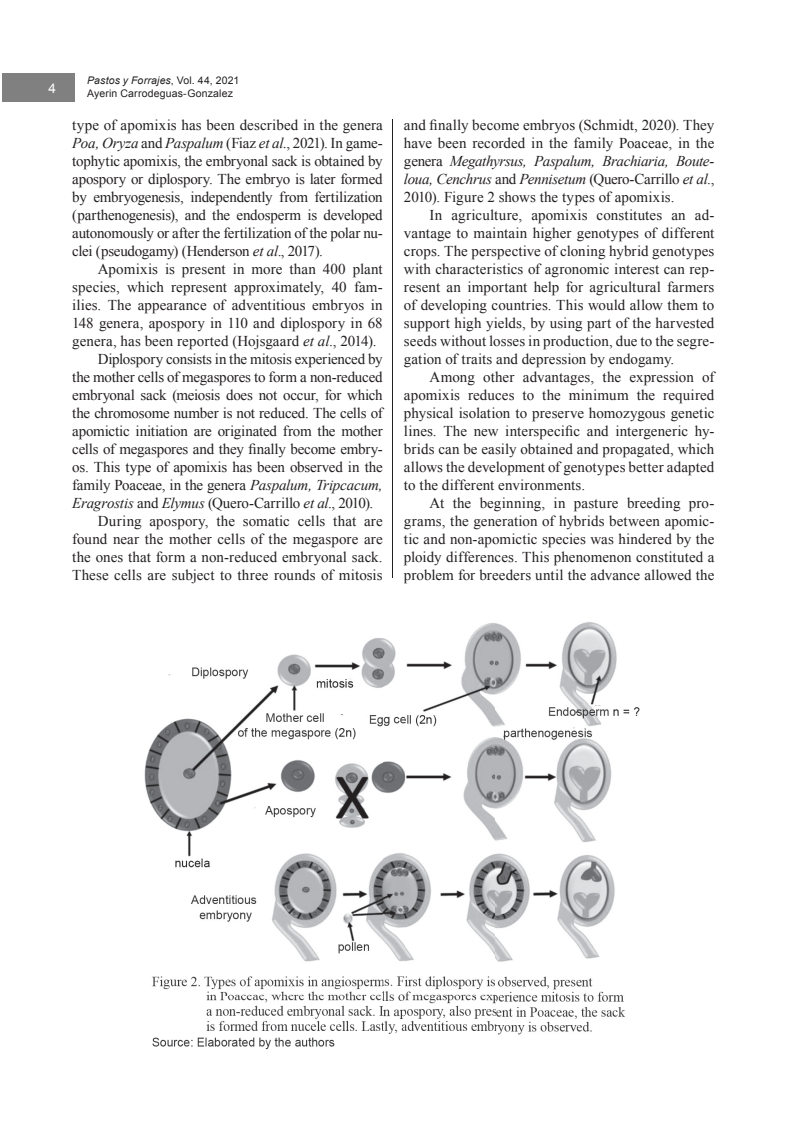
<style>
.page{position:relative;width:808px;height:1123px;background:#fff}
.page>*{position:absolute;margin:0;border:0;box-sizing:border-box;transform-origin:0 0}
.t1{font:15px/18px "Times New Roman";color:#231f20;text-align:justify}
.t2{font:13.5px "Arial";color:#fff}
.t3{font:10.5px/13.5px "Arial";letter-spacing:.015em;color:#231f20}
.s1{font-style:italic}
</style>
<div class="page">
<div style="left:2px;top:73px;width:72px;height:28px;background:#7f807f"></div>
<hr style="left:392px;top:119px;width:1px;height:931px;background:#231f20">
<div style="left:383px;top:578px;width:21px;height:472px;background:#fff"></div>
<img style="left:144px;top:622px;width:496px;height:427px">
<img style="left:383px;top:622px;width:21px;height:427px">
<p class="t2" style="left:48px;top:80px;width:9px">4</p>
<p class="t3" style="left:87px;top:74px;width:154px"><span class="s1">Pastos y Forrajes</span>, Vol. 44, 2021<br>Ayerin Carrodeguas-Gonzalez</p>
<p class="t1" style="left:72px;top:115px;width:312px">type of apomixis has been described in the genera <span class="s1">Poa, Oryza</span> and <span class="s1">Paspalum</span> (Fiaz <span class="s1">et al.</span>, 2021). In game&shy;tophytic apomixis, the embryonal sack is obtained by apospory or diplospory. The embryo is later formed by embryogenesis, independently from fertilization (parthenogenesis), and the endosperm is developed autonomously or after the fertilization of the polar nu&shy;clei (pseudogamy) (Henderson <span class="s1">et al</span>., 2017).</p>
<p class="t1" style="left:98px;top:259px;width:286px">Apomixis is present in more than 400 plant</p>
<p class="t1" style="left:72px;top:277px;width:312px">species, which represent approximately, 40 fam-</p>
<p class="t1" style="left:72px;top:295px;width:312px">ilies. The appearance of adventitious embryos in</p>
<p class="t1" style="left:72px;top:313px;width:312px">148 genera, apospory in 110 and diplospory in 68</p>
<p class="t1" style="left:72px;top:331px;width:306px">genera, has been reported (Hojsgaard <span class="s1">et al</span>., 2014).</p>
<p class="t1" style="left:98px;top:349px;width:286px">Diplospory consists in the mitosis experienced by</p>
<p class="t1" style="left:72px;top:367px;width:312px">the mother cells of megaspores to form a non-reduced</p>
<p class="t1" style="left:72px;top:385px;width:312px">embryonal sack (meiosis does not occur, for which</p>
<p class="t1" style="left:72px;top:403px;width:312px">the chromosome number is not reduced. The cells of</p>
<p class="t1" style="left:72px;top:421px;width:312px">apomictic initiation are originated from the mother</p>
<p class="t1" style="left:72px;top:439px;width:312px">cells of megaspores and they finally become embry-</p>
<p class="t1" style="left:72px;top:457px;width:312px">os. This type of apomixis has been observed in the</p>
<p class="t1" style="left:72px;top:475px;width:312px">family Poaceae, in the genera <span class="s1">Paspalum, Tripcacum,</span></p>
<p class="t1" style="left:72px;top:493px;width:302px"><span class="s1">Eragrostis</span> and <span class="s1">Elymus</span> (Quero-Carrillo <span class="s1">et al</span>., 2010).</p>
<p class="t1" style="left:98px;top:511px;width:286px">During apospory, the somatic cells that are</p>
<p class="t1" style="left:72px;top:529px;width:312px">found near the mother cells of the megaspore are</p>
<p class="t1" style="left:72px;top:547px;width:312px">the ones that form a non-reduced embryonal sack.</p>
<p class="t1" style="left:72px;top:565px;width:312px">These cells are subject to three rounds of mitosis</p>
<p class="t1" style="left:404px;top:115px;width:312px">and finally become embryos (Schmidt, 2020). They have been recorded in the family Poaceae, in the genera <span class="s1">Megathyrsus, Paspalum, Brachiaria, Boute&shy;loua, Cenchrus</span> and <span class="s1">Pennisetum</span> (Quero-Carrillo <span class="s1">et al</span>., 2010). Figure 2 shows the types of apomixis.</p>
<p class="t1" style="left:404px;top:205px;width:312px;text-indent:26px">In agriculture, apomixis constitutes an ad&shy;vantage to maintain higher genotypes of different crops. The perspective of cloning hybrid genotypes with characteristics of agronomic interest can rep&shy;resent an important help for agricultural farmers of developing countries. This would allow them to support high yields, by using part of the harvested seeds without losses in production, due to the segre&shy;gation of traits and depression by endogamy.</p>
<p class="t1" style="left:404px;top:367px;width:312px;text-indent:26px">Among other advantages, the expression of apomixis reduces to the minimum the required physical isolation to preserve homozygous genetic lines. The new interspecific and intergeneric hy&shy;brids can be easily obtained and propagated, which allows the development of genotypes better adapted to the different environments.</p>
<p class="t1" style="left:404px;top:493px;width:312px;text-indent:26px">At the beginning, in pasture breeding pro&shy;grams, the generation of hybrids between apomic&shy;tic and non-apomictic species was hindered by the ploidy differences. This phenomenon constituted a problem for breeders until the advance allowed the</p>
</div>
